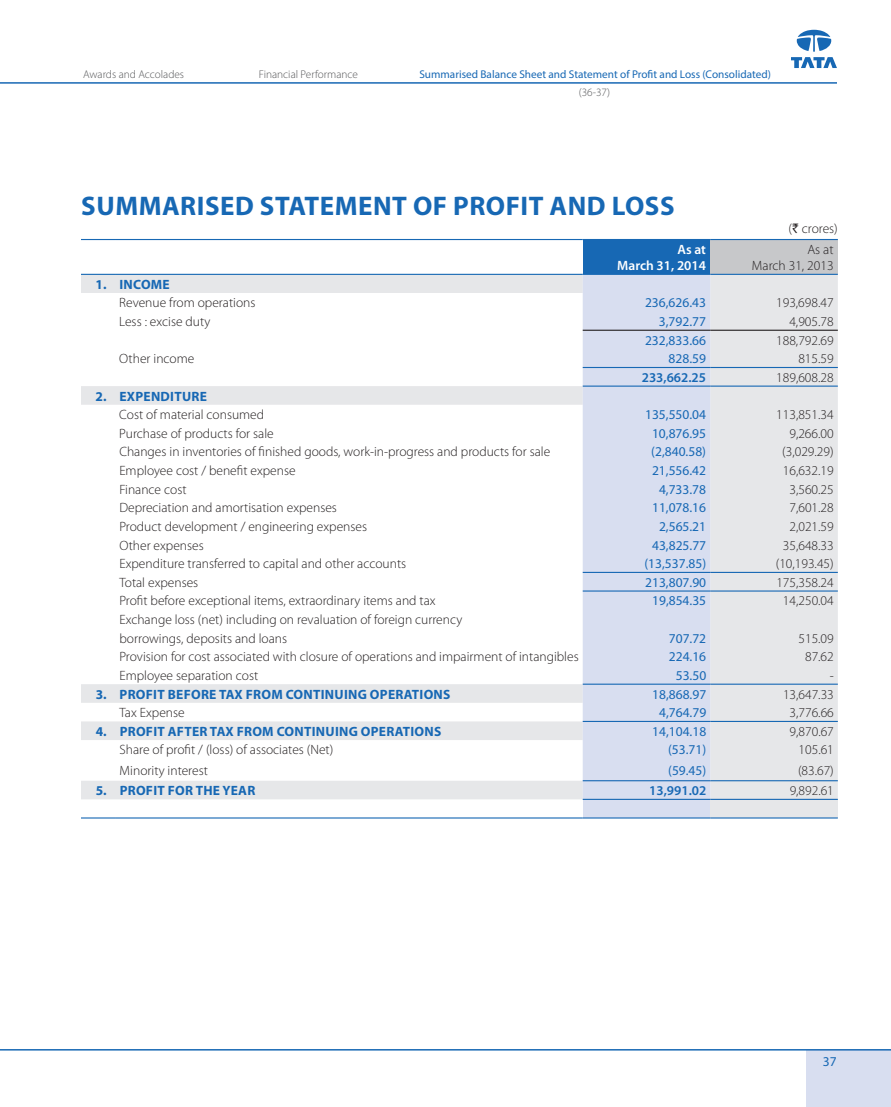
<style>
.page{position:relative;width:891px;height:1107px;background:#fff}
.page>*{position:absolute;margin:0;border:0;box-sizing:border-box;transform-origin:0 0}
.t1{font:700 27px "Myriad Pro";letter-spacing:.02em;color:#1768b4}
.t2{font:300 13.5px/16.2px "Myriad Pro";color:#231f20;text-align:right}
.t3{font:13.5px "Myriad Pro";color:#1768b4}
.t4{font:700 13.5px "Myriad Pro";letter-spacing:.02em;color:#1768b4}
.t5{font:600 13.5px "Myriad Pro";color:#1768b4}
.t6{font:600 13.5px/16.2px "Myriad Pro";color:#fff;text-align:right}
.t7{font:11.25px "Myriad Pro";color:#1768b4}
.t8{font:300 11.25px "Myriad Pro";color:#57585a}
.s1{font-family:"Rupee";font-weight:400}
</style>
<div class="page">
<div style="left:806px;top:1051px;width:85px;height:56px;background:#d8def0"></div>
<svg style="left:791px;top:30px;width:46px;height:38px"></svg>
<hr style="left:0;top:1049px;width:891px;height:2px;background:#1768b4">
<hr style="left:0;top:82px;width:837px;height:2px;background:#1768b4">
<div style="left:583px;top:240px;width:127px;height:34px;background:#1768b4"></div>
<div style="left:710px;top:240px;width:128px;height:34px;background:#c7c8ca"></div>
<svg style="left:81px;top:275px;width:757px;height:524px"></svg>
<div style="left:583px;top:275px;width:127px;height:524px;background:#d8def0"></div>
<div style="left:583px;top:799px;width:127px;height:19px;background:#d8def0"></div>
<div style="left:710px;top:799px;width:128px;height:19px;background:#e6e7e9"></div>
<hr style="left:81px;top:274px;width:34px;height:1px;background:#1768b4">
<hr style="left:115px;top:274px;width:468px;height:1px;background:#1768b4">
<hr style="left:583px;top:274px;width:127px;height:1px;background:#1768b4">
<hr style="left:710px;top:274px;width:128px;height:1px;background:#1768b4">
<hr style="left:81px;top:239px;width:34px;height:1px;background:#1768b4">
<hr style="left:115px;top:239px;width:468px;height:1px;background:#1768b4">
<hr style="left:583px;top:239px;width:127px;height:1px;background:#1768b4">
<hr style="left:710px;top:239px;width:128px;height:1px;background:#1768b4">
<hr style="left:81px;top:817px;width:34px;height:2px;background:#1768b4">
<hr style="left:115px;top:817px;width:468px;height:2px;background:#1768b4">
<hr style="left:583px;top:817px;width:127px;height:2px;background:#1768b4">
<hr style="left:710px;top:817px;width:128px;height:2px;background:#1768b4">
<hr style="left:583px;top:367px;width:127px;height:1px;background:#1768b4">
<hr style="left:710px;top:367px;width:128px;height:1px;background:#1768b4">
<hr style="left:583px;top:386px;width:127px;height:1px;background:#1768b4">
<hr style="left:710px;top:386px;width:128px;height:1px;background:#1768b4">
<hr style="left:583px;top:780px;width:127px;height:1px;background:#1768b4">
<hr style="left:710px;top:780px;width:128px;height:1px;background:#1768b4">
<hr style="left:583px;top:799px;width:127px;height:1px;background:#1768b4">
<hr style="left:710px;top:799px;width:128px;height:1px;background:#1768b4">
<hr style="left:583px;top:330px;width:127px;height:1px;background:#231f20">
<hr style="left:710px;top:330px;width:128px;height:1px;background:#231f20">
<hr style="left:583px;top:572px;width:127px;height:1px;background:#1768b4">
<hr style="left:710px;top:572px;width:128px;height:1px;background:#1768b4">
<hr style="left:583px;top:590px;width:127px;height:2px;background:#1768b4">
<hr style="left:710px;top:590px;width:128px;height:2px;background:#1768b4">
<hr style="left:583px;top:684px;width:127px;height:1px;background:#1768b4">
<hr style="left:710px;top:684px;width:128px;height:1px;background:#1768b4">
<hr style="left:583px;top:721px;width:127px;height:1px;background:#1768b4">
<hr style="left:710px;top:721px;width:128px;height:1px;background:#1768b4">
<p class="t8" style="left:83px;top:68px;width:103px">Awards and Accolades</p>
<p class="t8" style="left:259px;top:68px;width:101px">Financial Performance</p>
<p class="t7" style="left:419px;top:68px;width:353px">Summarised Balance Sheet and Statement of Profit and Loss (Consolidated)</p>
<p class="t8" style="left:579px;top:86px;width:33px">(36-37)</p>
<h1 class="t1" style="left:81px;top:188px;width:595px">SUMMARISED STATEMENT OF PROFIT AND LOSS</h1>
<p class="t2" style="left:789px;top:220px;width:51px">(<span class="s1">`</span> crores)</p>
<p class="t6" style="left:617px;top:241px;width:90px">As at<br>March 31, 2014</p>
<p class="t2" style="left:752px;top:241px;width:83px">As at<br>March 31, 2013</p>
<p class="t4" style="left:96px;top:275px;width:76px">1. INCOME</p>
<p class="t2" style="left:119px;top:295px;width:138px">Revenue from operations</p>
<p class="t3" style="left:645px;top:295px;width:62px">236,626.43</p>
<p class="t2" style="left:776px;top:295px;width:59px">193,698.47</p>
<p class="t2" style="left:119px;top:313px;width:93px">Less : excise duty</p>
<p class="t3" style="left:659px;top:313px;width:49px">3,792.77</p>
<p class="t2" style="left:789px;top:313px;width:46px">4,905.78</p>
<p class="t3" style="left:645px;top:332px;width:62px">232,833.66</p>
<p class="t2" style="left:776px;top:332px;width:59px">188,792.69</p>
<p class="t2" style="left:119px;top:351px;width:77px">Other income</p>
<p class="t3" style="left:669px;top:350px;width:39px">828.59</p>
<p class="t2" style="left:798px;top:351px;width:37px">815.59</p>
<p class="t5" style="left:642px;top:369px;width:66px">233,662.25</p>
<p class="t2" style="left:776px;top:369px;width:59px">189,608.28</p>
<p class="t4" style="left:96px;top:387px;width:113px">2. EXPENDITURE</p>
<p class="t2" style="left:119px;top:406px;width:146px">Cost of material consumed</p>
<p class="t3" style="left:645px;top:406px;width:62px">135,550.04</p>
<p class="t2" style="left:776px;top:406px;width:59px">113,851.34</p>
<p class="t2" style="left:119px;top:425px;width:156px">Purchase of products for sale</p>
<p class="t3" style="left:652px;top:425px;width:56px">10,876.95</p>
<p class="t2" style="left:789px;top:425px;width:46px">9,266.00</p>
<p class="t2" style="left:119px;top:444px;width:432px">Changes in inventories of finished goods, work-in-progress and products for sale</p>
<p class="t3" style="left:651px;top:444px;width:56px">(2,840.58)</p>
<p class="t2" style="left:782px;top:444px;width:53px">(3,029.29)</p>
<p class="t2" style="left:119px;top:462px;width:178px">Employee cost / benefit expense</p>
<p class="t3" style="left:652px;top:462px;width:56px">21,556.42</p>
<p class="t2" style="left:783px;top:462px;width:52px">16,632.19</p>
<p class="t2" style="left:119px;top:481px;width:69px">Finance cost</p>
<p class="t3" style="left:659px;top:481px;width:49px">4,733.78</p>
<p class="t2" style="left:789px;top:481px;width:46px">3,560.25</p>
<p class="t2" style="left:119px;top:500px;width:219px">Depreciation and amortisation expenses</p>
<p class="t3" style="left:652px;top:499px;width:56px">11,078.16</p>
<p class="t2" style="left:789px;top:500px;width:46px">7,601.28</p>
<p class="t2" style="left:119px;top:518px;width:249px">Product development / engineering expenses</p>
<p class="t3" style="left:659px;top:518px;width:49px">2,565.21</p>
<p class="t2" style="left:790px;top:518px;width:46px">2,021.59</p>
<p class="t2" style="left:119px;top:537px;width:86px">Other expenses</p>
<p class="t3" style="left:652px;top:537px;width:56px">43,825.77</p>
<p class="t2" style="left:783px;top:537px;width:52px">35,648.33</p>
<p class="t2" style="left:119px;top:555px;width:288px">Expenditure transferred to capital and other accounts</p>
<p class="t3" style="left:644px;top:555px;width:63px">(13,537.85)</p>
<p class="t2" style="left:776px;top:555px;width:59px">(10,193.45)</p>
<p class="t2" style="left:119px;top:574px;width:80px">Total expenses</p>
<p class="t3" style="left:645px;top:574px;width:62px">213,807.90</p>
<p class="t2" style="left:776px;top:574px;width:59px">175,358.24</p>
<p class="t2" style="left:119px;top:593px;width:318px">Profit before exceptional items, extraordinary items and tax</p>
<p class="t3" style="left:652px;top:593px;width:56px">19,854.35</p>
<p class="t2" style="left:783px;top:593px;width:52px">14,250.04</p>
<p class="t2" style="left:119px;top:610px;width:344px;line-height:18.6px;text-align:left">Exchange loss (net) including on revaluation of foreign currency borrowings, deposits and loans</p>
<p class="t3" style="left:669px;top:630px;width:39px">707.72</p>
<p class="t2" style="left:799px;top:630px;width:37px">515.09</p>
<p class="t2" style="left:119px;top:649px;width:461px">Provision for cost associated with closure of operations and impairment of intangibles</p>
<p class="t3" style="left:669px;top:648px;width:39px">224.16</p>
<p class="t2" style="left:805px;top:649px;width:30px">87.62</p>
<p class="t2" style="left:119px;top:667px;width:140px">Employee separation cost</p>
<p class="t3" style="left:676px;top:667px;width:32px">53.50</p>
<p class="t2" style="left:830px;top:667px;width:6px">-</p>
<p class="t4" style="left:96px;top:685px;width:356px">3. PROFIT BEFORE TAX FROM CONTINUING OPERATIONS</p>
<p class="t3" style="left:652px;top:686px;width:56px">18,868.97</p>
<p class="t2" style="left:783px;top:686px;width:52px">13,647.33</p>
<p class="t2" style="left:120px;top:704px;width:67px">Tax Expense</p>
<p class="t3" style="left:659px;top:704px;width:49px">4,764.79</p>
<p class="t2" style="left:790px;top:704px;width:46px">3,776.66</p>
<p class="t4" style="left:96px;top:723px;width:347px">4. PROFIT AFTER TAX FROM CONTINUING OPERATIONS</p>
<p class="t3" style="left:652px;top:723px;width:56px">14,104.18</p>
<p class="t2" style="left:790px;top:723px;width:46px">9,870.67</p>
<p class="t2" style="left:120px;top:742px;width:215px">Share of profit / (loss) of associates (Net)</p>
<p class="t3" style="left:668px;top:742px;width:40px">(53.71)</p>
<p class="t2" style="left:799px;top:742px;width:37px">105.61</p>
<p class="t2" style="left:120px;top:762px;width:90px">Minority interest</p>
<p class="t3" style="left:668px;top:762px;width:40px">(59.45)</p>
<p class="t2" style="left:798px;top:762px;width:37px">(83.67)</p>
<p class="t4" style="left:96px;top:782px;width:161px">5. PROFIT FOR THE YEAR</p>
<p class="t5" style="left:649px;top:782px;width:59px">13,991.02</p>
<p class="t2" style="left:790px;top:782px;width:46px">9,892.61</p>
<p class="t3" style="left:823px;top:1053px;width:15px">37</p>
</div>
